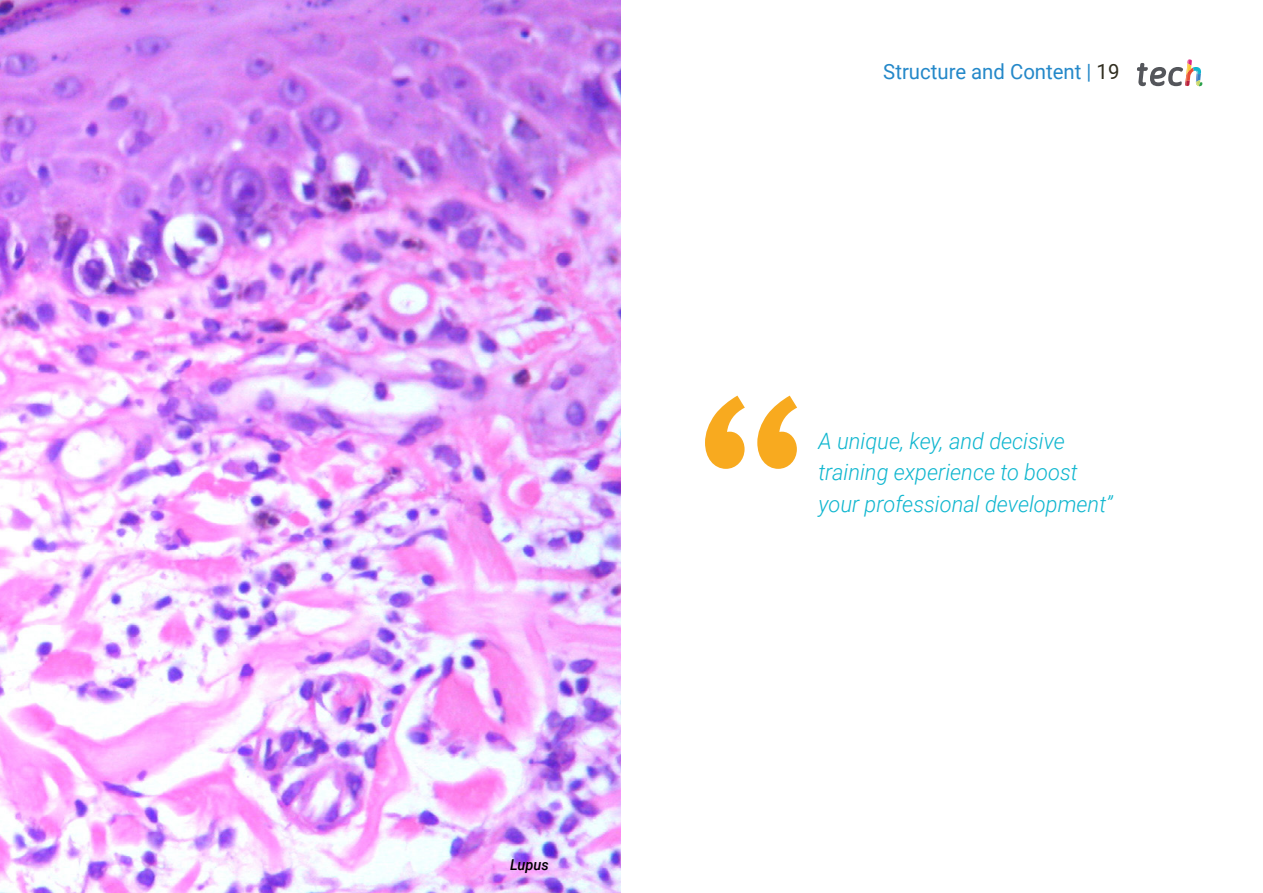
<style>
.page{position:relative;width:1263px;height:893px;background:#fff}
.page>*{position:absolute;margin:0;border:0;box-sizing:border-box;transform-origin:0 0}
.t1{font:italic 300 22.5px/31.5px "Roboto";color:#0fb6cf}
.t2{font:21px "Roboto";color:#2488c9}
.t3{font:italic 500 15px "Roboto";color:#000}
.s1{color:#312e20}
</style>
<div class="page">
<img style="left:0;top:0;width:621px;height:893px">
<svg style="left:705px;top:396px;width:92px;height:73px"></svg>
<svg style="left:1137px;top:60px;width:65px;height:27px"></svg>
<p class="t3" style="left:510px;top:854px;width:40px">Lupus</p>
<p class="t2" style="left:883px;top:57px;width:238px">Structure and Content | <span class="s1">19</span></p>
<p class="t1" style="left:818px;top:424px;width:296px">A unique, key, and decisive training experience to boost your professional development”</p>
</div>
